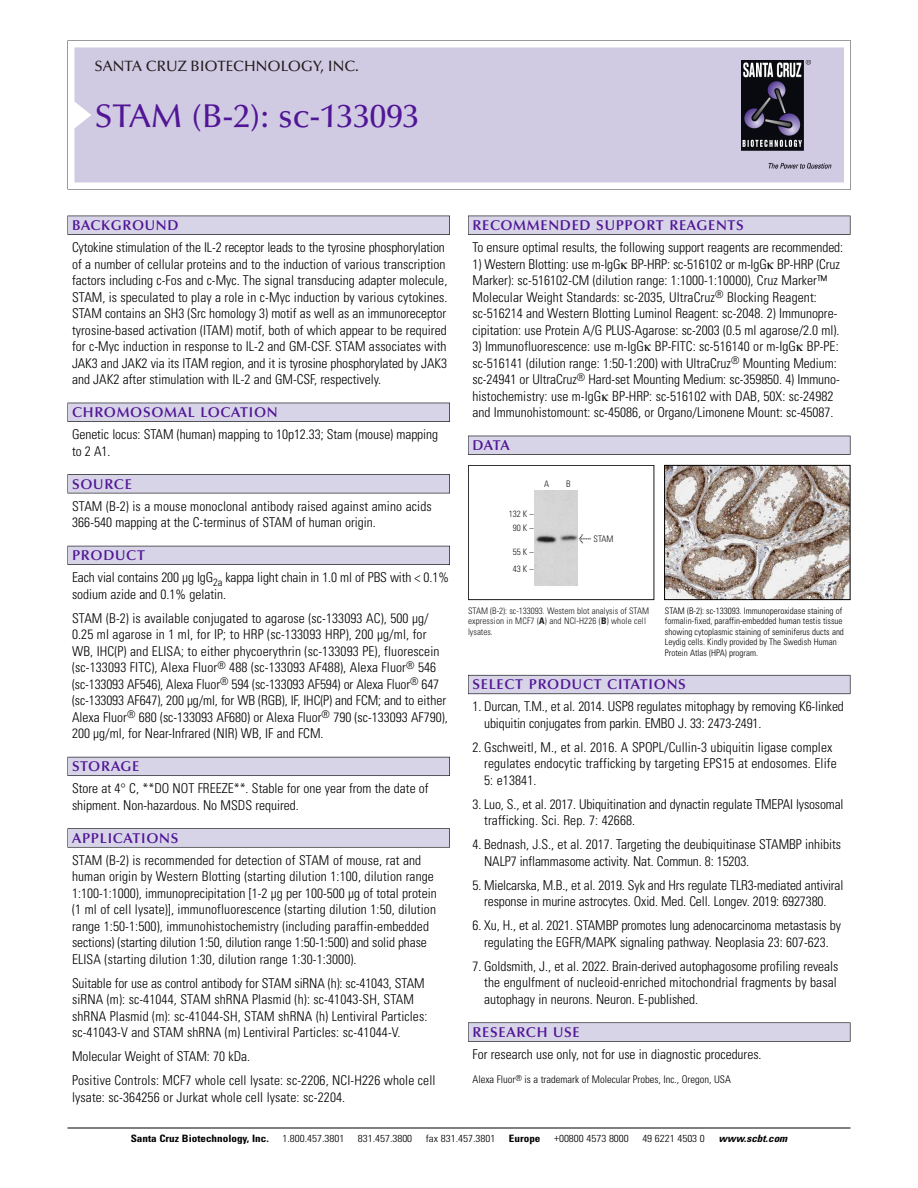
<style>
.page{position:relative;width:918px;height:1188px;background:#fff}
.page>*{position:absolute;margin:0;border:0;box-sizing:border-box;transform-origin:0 0}
.t1{font:500 33px "Optima";color:#511695}
.t2{font:500 15px "Optima";color:#231f20}
.t3{font:600 14.25px "Optima";letter-spacing:.05em;color:#511695}
.t4{font:300 condensed 13.5px/16.5px "Univers";color:#000}
.t5{font:300 condensed 10.5px "Univers";color:#000}
.t6{font:300 condensed 10.2px "Univers";color:#000;scale:1.1 1}
.t7{font:700 condensed 10.2px "Univers";color:#000;scale:1.1 1}
.t8{font:italic 700 condensed 10.2px "Univers";color:#000;scale:1.1 1}
.t9{font:300 condensed 9px/10.5px "Univers";color:#000}
.t10{font:300 condensed 9px/10.5px "Univers";color:#191919}
.s1{font-family:"Meta Plus";font-weight:400;font-stretch:normal;font-size:10.5px}
.s2{font-weight:700}
</style>
<div class="page">
<svg style="left:68px;top:40px;width:783px;height:149px"></svg>
<div style="left:74px;top:47px;width:770px;height:135px;background:#d1cae3"></div>
<img style="left:741px;top:60px;width:90px;height:108px">
<div style="left:68px;top:216px;width:382px;height:19px;background:#535256"></div>
<div style="left:68px;top:216px;width:381px;height:18px;background:#d7d4e8"></div>
<div style="left:68px;top:403px;width:382px;height:19px;background:#525156"></div>
<div style="left:68px;top:403px;width:381px;height:18px;background:#d7d4e8"></div>
<div style="left:68px;top:474px;width:382px;height:19px;background:#545357"></div>
<div style="left:68px;top:475px;width:381px;height:18px;background:#d7d4e8"></div>
<div style="left:68px;top:546px;width:382px;height:19px;background:#535259"></div>
<div style="left:68px;top:546px;width:381px;height:18px;background:#d7d4e8"></div>
<div style="left:68px;top:757px;width:382px;height:19px;background:#595860"></div>
<div style="left:68px;top:757px;width:381px;height:18px;background:#d7d4e8"></div>
<svg style="left:68px;top:828px;width:382px;height:20px"></svg>
<div style="left:68px;top:829px;width:381px;height:18px;background:#d7d4e8"></div>
<div style="left:468px;top:216px;width:382px;height:19px;background:#535256"></div>
<div style="left:468px;top:216px;width:382px;height:18px;background:#d7d4e8"></div>
<div style="left:468px;top:436px;width:382px;height:19px;background:#525156"></div>
<div style="left:468px;top:436px;width:382px;height:18px;background:#d7d4e8"></div>
<div style="left:468px;top:675px;width:382px;height:19px;background:#686770"></div>
<div style="left:468px;top:676px;width:382px;height:18px;background:#d7d4e8"></div>
<svg style="left:468px;top:1022px;width:382px;height:20px"></svg>
<div style="left:468px;top:1023px;width:382px;height:18px;background:#d7d4e8"></div>
<hr style="left:68px;top:1128px;width:782px;height:1px;background:#000">
<img style="left:666px;top:467px;width:182px;height:131px">
<div style="left:664px;top:465px;width:186px;height:135px;border:1px solid #000"></div>
<div style="left:468px;top:465px;width:186px;height:135px;border:1px solid #191919"></div>
<img style="left:535px;top:491px;width:43px;height:94px">
<p class="t2" style="left:94px;top:60px;width:266px">SANTA CRUZ BIOTECHNOLOGY, INC.</p>
<p class="t1" style="left:94px;top:102px;width:326px">STAM (B-2): sc-133093</p>
<p class="t3" style="left:72px;top:219px;width:108px">BACKGROUND</p>
<p class="t4" style="left:72px;top:240px;width:377px">Cytokine stimulation of the IL-2 receptor leads to the tyrosine phosphorylation of a number of cellular proteins and to the induction of various transcription factors including c-Fos and c-Myc. The signal transducing adapter molecule, STAM, is speculated to play a role in c-Myc induction by various cytokines.<br>STAM contains an SH3 (Src homology 3) motif as well as an immunoreceptor tyrosine-based activation (ITAM) motif, both of which appear to be required for c-Myc induction in response to IL-2 and GM-CSF. STAM associates with JAK3 and JAK2 via its ITAM region, and it is tyrosine phosphorylated by JAK3 and JAK2 after stimulation with IL-2 and GM-CSF, respectively.</p>
<p class="t3" style="left:72px;top:406px;width:207px">CHROMOSOMAL LOCATION</p>
<p class="t4" style="left:72px;top:427px;width:368px">Genetic locus: STAM (human) mapping to 10p12.33; Stam (mouse) mapping to 2 A1.</p>
<p class="t3" style="left:72px;top:478px;width:61px">SOURCE</p>
<p class="t4" style="left:72px;top:499px;width:361px">STAM (B-2) is a mouse monoclonal antibody raised against amino acids<br>366-540 mapping at the C-terminus of STAM of human origin.</p>
<p class="t3" style="left:72px;top:549px;width:74px">PRODUCT</p>
<p class="t4" style="left:72px;top:571px;width:379px">Each vial contains 200 µg IgG<sub>2a</sub> kappa light chain in 1.0 ml of PBS with &lt; 0.1% sodium azide and 0.1% gelatin.</p>
<p class="t4" style="left:72px;top:611px;width:377px">STAM (B-2) is available conjugated to agarose (sc-133093 AC), 500 µg/ 0.25 ml agarose in 1 ml, for IP; to HRP (sc-133093 HRP), 200 µg/ml, for WB, IHC(P) and ELISA; to either phycoerythrin (sc-133093 PE), fluorescein (sc-133093 FITC), Alexa Fluor<sup>®</sup> 488 (sc-133093 AF488), Alexa Fluor<sup>®</sup> 546 (sc-133093 AF546), Alexa Fluor<sup>®</sup> 594 (sc-133093 AF594) or Alexa Fluor<sup>®</sup> 647 (sc-133093 AF647), 200 µg/ml, for WB (RGB), IF, IHC(P) and FCM; and to either Alexa Fluor<sup>®</sup> 680 (sc-133093 AF680) or Alexa Fluor<sup>®</sup> 790 (sc-133093 AF790), 200 µg/ml, for Near-Infrared (NIR) WB, IF and FCM.</p>
<p class="t3" style="left:72px;top:760px;width:69px">STORAGE</p>
<p class="t4" style="left:72px;top:782px;width:358px">Store at 4° C, **DO NOT FREEZE**. Stable for one year from the date of shipment. Non-hazardous. No MSDS required.</p>
<p class="t3" style="left:72px;top:832px;width:108px">APPLICATIONS</p>
<p class="t4" style="left:72px;top:853px;width:366px">STAM (B-2) is recommended for detection of STAM of mouse, rat and human origin by Western Blotting (starting dilution 1:100, dilution range 1:100-1:1000), immunoprecipitation [1-2 µg per 100-500 µg of total protein (1 ml of cell lysate)], immunofluorescence (starting dilution 1:50, dilution range 1:50-1:500), immunohistochemistry (including paraffin-embedded sections) (starting dilution 1:50, dilution range 1:50-1:500) and solid phase ELISA (starting dilution 1:30, dilution range 1:30-1:3000).</p>
<p class="t4" style="left:72px;top:976px;width:357px">Suitable for use as control antibody for STAM siRNA (h): sc-41043, STAM siRNA (m): sc-41044, STAM shRNA Plasmid (h): sc-41043-SH, STAM shRNA Plasmid (m): sc-41044-SH, STAM shRNA (h) Lentiviral Particles: sc-41043-V and STAM shRNA (m) Lentiviral Particles: sc-41044-V.</p>
<p class="t4" style="left:72px;top:1050px;width:180px">Molecular Weight of STAM: 70 kDa.</p>
<p class="t4" style="left:72px;top:1074px;width:365px">Positive Controls: MCF7 whole cell lysate: sc-2206, NCI-H226 whole cell lysate: sc-364256 or Jurkat whole cell lysate: sc-2204.</p>
<p class="t3" style="left:473px;top:219px;width:273px">RECOMMENDED SUPPORT REAGENTS</p>
<p class="t4" style="left:473px;top:240px;width:372px">To ensure optimal results, the following support reagents are recommended:</p>
<p class="t4" style="left:473px;top:257px;width:369px">1) Western Blotting: use m-IgG BP-HRP: sc-516102 or m-IgG BP-HRP (Cruz Marker): sc-516102-CM (dilution range: 1:1000-1:10000), Cruz Marker™ Molecular Weight Standards: sc-2035, UltraCruz<sup>®</sup> Blocking Reagent: sc-516214 and Western Blotting Luminol Reagent: sc-2048. 2) Immunopre&shy;cipitation: use Protein A/G PLUS-Agarose: sc-2003 (0.5 ml agarose/2.0 ml).</p>
<p class="t4" style="left:473px;top:339px;width:369px">3) Immunofluorescence: use m-IgG BP-FITC: sc-516140 or m-IgG BP-PE: sc-516141 (dilution range: 1:50-1:200) with UltraCruz<sup>®</sup> Mounting Medium: sc-24941 or UltraCruz<sup>®</sup> Hard-set Mounting Medium: sc-359850. 4) Immuno&shy;histochemistry: use m-IgG BP-HRP: sc-516102 with DAB, 50X: sc-24982 and Immunohistomount: sc-45086, or Organo/Limonene Mount: sc-45087.</p>
<p class="t3" style="left:473px;top:439px;width:39px">DATA</p>
<p class="t10" style="left:509px;top:508px;width:26px;line-height:14.2px;text-align:center">132 K –<br>90K–</p>
<p class="t10" style="left:513px;top:544px;width:22px;line-height:17.1px">55K–<br>43K–</p>
<p class="t10" style="left:544px;top:480px;width:7px">A</p>
<p class="t10" style="left:566px;top:480px;width:6px">B</p>
<p class="t10" style="left:579px;top:534px;width:36px"><span class="s1">&lt;</span> STAM</p>
<p class="t10" style="left:468px;top:606px;width:183px">STAM (B-2): sc-133093. Western blot analysis of STAM expression in MCF7 (<span class="s2">A</span>) and NCI-H226 (<span class="s2">B</span>) whole cell lysates.</p>
<p class="t9" style="left:665px;top:606px;width:181px">STAM (B-2): sc-133093. Immunoperoxidase staining of formalin-fixed, paraffin-embedded human testis tissue showing cytoplasmic staining of seminiferus ducts and Leydig cells. Kindly provided by The Swedish Human Protein Atlas (HPA) program.</p>
<p class="t3" style="left:473px;top:679px;width:215px">SELECT PRODUCT CITATIONS</p>
<p class="t4" style="left:484px;top:700px;width:361px;text-indent:-12px">1. Durcan, T.M., et al. 2014. USP8 regulates mitophagy by removing K6-linked ubiquitin conjugates from parkin. EMBO J. 33: 2473-2491.</p>
<p class="t4" style="left:484px;top:740px;width:354px;text-indent:-12px">2. Gschweitl, M., et al. 2016. A SPOPL/Cullin-3 ubiquitin ligase complex regulates endocytic trafficking by targeting EPS15 at endosomes. Elife<br>5: e13841.</p>
<p class="t4" style="left:484px;top:797px;width:361px;text-indent:-12px">3. Luo, S., et al. 2017. Ubiquitination and dynactin regulate TMEPAI lysosomal trafficking. Sci. Rep. 7: 42668.</p>
<p class="t4" style="left:484px;top:838px;width:359px;text-indent:-12px">4. Bednash, J.S., et al. 2017. Targeting the deubiquitinase STAMBP inhibits<br>NALP7 inflammasome activity. Nat. Commun. 8: 15203.</p>
<p class="t4" style="left:473px;top:878px;width:372px;text-align:center">5. Mielcarska, M.B., et al. 2019. Syk and Hrs regulate TLR3-mediated antiviral response in murine astrocytes. Oxid. Med. Cell. Longev. 2019: 6927380.</p>
<p class="t4" style="left:473px;top:919px;width:370px;text-align:center">6. Xu, H., et al. 2021. STAMBP promotes lung adenocarcinoma metastasis by regulating the EGFR/MAPK signaling pathway. Neoplasia 23: 607-623.</p>
<p class="t4" style="left:484px;top:959px;width:356px;text-align:justify;text-indent:-12px">7. Goldsmith, J., et al. 2022. Brain-derived autophagosome profiling reveals the engulfment of nucleoid-enriched mitochondrial fragments by basal autophagy in neurons. Neuron. E-published.</p>
<p class="t3" style="left:473px;top:1026px;width:109px">RESEARCH USE</p>
<p class="t4" style="left:473px;top:1047px;width:291px">For research use only, not for use in diagnostic procedures.</p>
<p class="t5" style="left:473px;top:1075px;width:260px">Alexa Fluor<sup>®</sup> is a trademark of Molecular Probes, Inc., Oregon, USA</p>
<p class="t7" style="left:131px;top:1135px;width:127px">Santa Cruz Biotechnology, Inc.</p>
<p class="t6" style="left:282px;top:1135px;width:58px">1.800.457.3801</p>
<p class="t6" style="left:358px;top:1135px;width:51px">831.457.3800</p>
<p class="t6" style="left:426px;top:1135px;width:65px">fax 831.457.3801</p>
<p class="t7" style="left:509px;top:1135px;width:30px">Europe</p>
<p class="t6" style="left:554px;top:1135px;width:69px">+00800 4573 8000</p>
<p class="t6" style="left:642px;top:1135px;width:58px">49 6221 4503 0</p>
<p class="t8" style="left:719px;top:1135px;width:66px">www.scbt.com</p>
</div>
